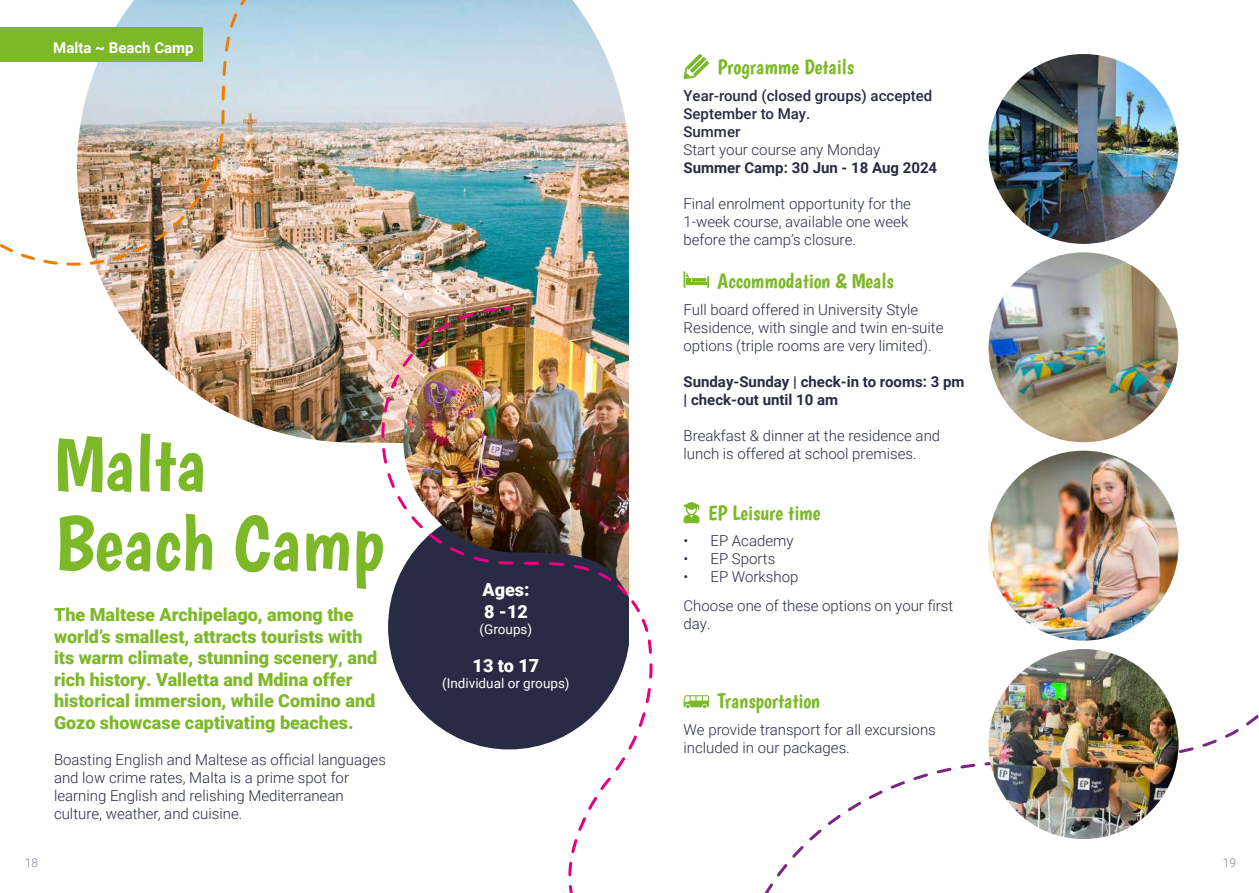
<style>
.page{position:relative;width:1259px;height:893px;background:#fff}
.page>*{position:absolute;margin:0;border:0;box-sizing:border-box;transform-origin:0 0}
.t1{font:78px/79.5px "Boogaloo";color:#7db828}
.t2{font:21px "Boogaloo";color:#7db828}
.t3{font:900 18px/21.6px "Roboto";color:#7db828}
.t4{font:900 18px/21.6px "Roboto";color:#fff}
.t5{font:300 15px/18px "Roboto";color:#282b43}
.t6{font:700 15px/18px "Roboto";color:#282b43}
.t7{font:500 15px/18px "Roboto";color:#282b43}
.t8{font:700 15px "Roboto";color:#fff}
.t9{font:13.5px "Roboto";color:#fff}
.t10{font:300 12px "Roboto";color:#827e8f}
</style>
<div class="page">
<img style="left:95px;top:0;width:534px;height:443px">
<svg style="left:764px;top:659px;width:495px;height:234px"></svg>
<svg style="left:683px;top:54px;width:26px;height:25px"></svg>
<img style="left:0;top:0;width:298px;height:267px">
<img style="left:988px;top:54px;width:190px;height:190px;border-radius:95px">
<svg style="left:683px;top:271px;width:26px;height:17px"></svg>
<svg style="left:683px;top:695px;width:26px;height:13px"></svg>
<svg style="left:683px;top:502px;width:16px;height:21px"></svg>
<div style="left:0;top:28px;width:202px;height:34px;background:#7db828"></div>
<img style="left:988px;top:252px;width:190px;height:190px;border-radius:95px">
<img style="left:988px;top:451px;width:190px;height:190px;border-radius:95px">
<img style="left:988px;top:649px;width:190px;height:190px;border-radius:95px">
<img style="left:382px;top:305px;width:271px;height:588px">
<p class="t8" style="left:53px;top:37px;width:142px">Malta ~ Beach Camp</p>
<h1 class="t1" style="left:54px;top:423px;width:331px">Malta<br>Beach Camp</h1>
<p class="t3" style="left:54px;top:603px;width:325px">The Maltese Archipelago, among the world’s smallest, attracts tourists with its warm climate, stunning scenery, and rich history. Valletta and Mdina offer historical immersion, while Comino and Gozo showcase captivating beaches.</p>
<p class="t5" style="left:54px;top:750px;width:333px">Boasting English and Maltese as official languages and low crime rates, Malta is a prime spot for learning English and relishing Mediterranean culture, weather, and cuisine.</p>
<p class="t4" style="left:482px;top:578px;width:49px">Ages:<br>8 -12</p>
<p class="t9" style="left:479px;top:620px;width:54px">(Groups)</p>
<p class="t4" style="left:472px;top:654px;width:68px">13 to 17</p>
<p class="t9" style="left:442px;top:674px;width:129px">(Individual or groups)</p>
<h2 class="t2" style="left:717px;top:54px;width:138px">Programme Details</h2>
<p class="t7" style="left:683px;top:86px;width:250px">Year-round (closed groups) accepted<br>September to May.<br>Summer</p>
<p class="t5" style="left:683px;top:140px;width:198px">Start your course any Monday</p>
<p class="t6" style="left:683px;top:158px;width:255px">Summer Camp: 30 Jun - 18 Aug 2024</p>
<p class="t5" style="left:683px;top:194px;width:229px">Final enrolment opportunity for the<br>1-week course, available one week before the camp’s closure.</p>
<h2 class="t2" style="left:717px;top:268px;width:178px">Accommodation &amp; Meals</h2>
<p class="t5" style="left:683px;top:300px;width:261px">Full board offered in University Style<br>Residence, with single and twin en-suite options (triple rooms are very limited).</p>
<p class="t6" style="left:683px;top:372px;width:282px">Sunday-Sunday | check-in to rooms: 3 pm | check-out until 10 am</p>
<p class="t5" style="left:683px;top:426px;width:258px">Breakfast &amp; dinner at the residence and lunch is offered at school premises.</p>
<h2 class="t2" style="left:708px;top:500px;width:114px">EP Leisure time</h2>
<p class="t5" style="left:683px;top:531px;width:112px">• EP Academy</p>
<p class="t5" style="left:683px;top:549px;width:93px">• EP Sports</p>
<p class="t5" style="left:683px;top:562px;width:271px;line-height:28.8px">• EP Workshop<br>Choose one of these options on your first</p>
<p class="t5" style="left:683px;top:614px;width:29px">day.</p>
<h2 class="t2" style="left:717px;top:689px;width:104px">Transportation</h2>
<p class="t5" style="left:683px;top:720px;width:254px">We provide transport for all excursions included in our packages.</p>
<p class="t10" style="left:25px;top:854px;width:15px">18</p>
<p class="t10" style="left:1222px;top:854px;width:15px">19</p>
</div>
